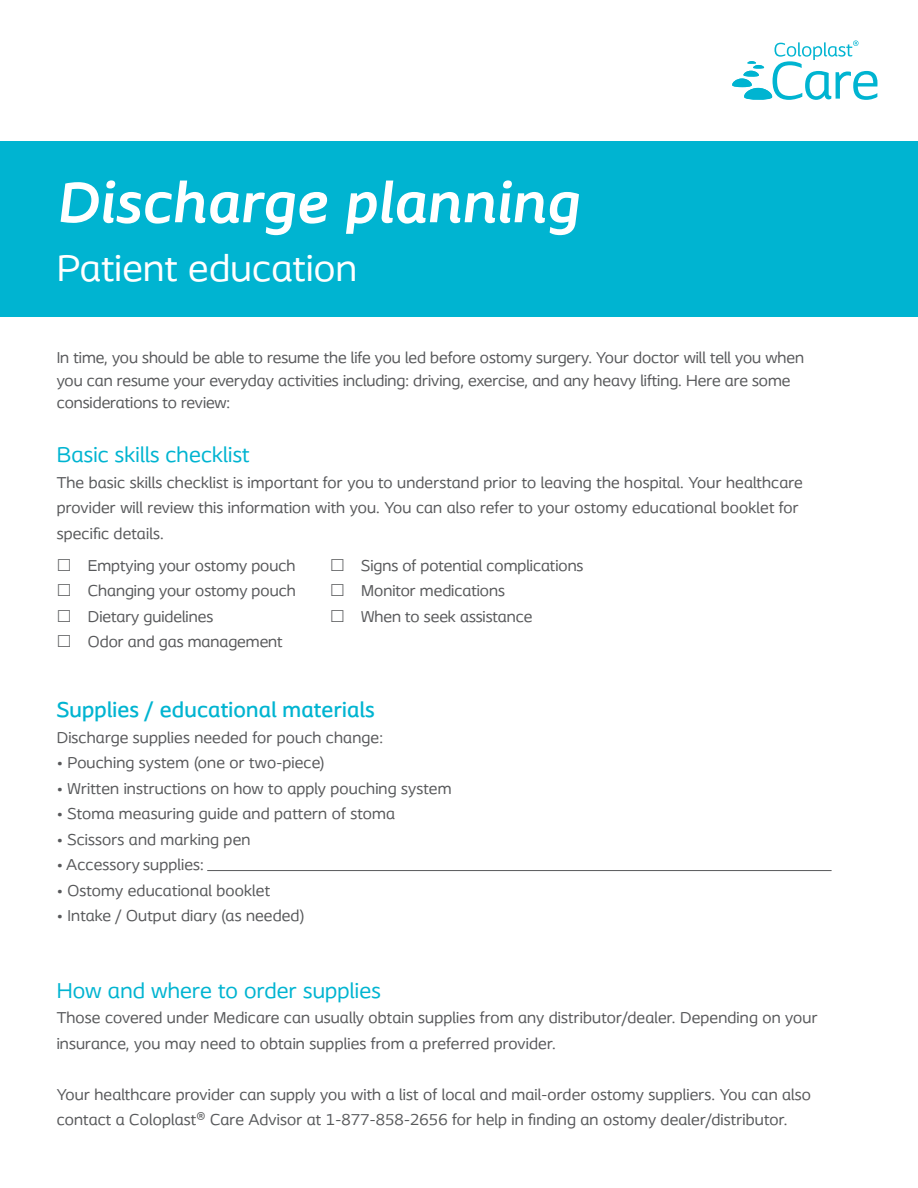
<style>
.page{position:relative;width:918px;height:1188px;background:#fff}
.page>*{position:absolute;margin:0;border:0;box-sizing:border-box;transform-origin:0 0}
.t1{font:italic 700 60px "Coloplast";letter-spacing:.01em;color:#fff}
.t2{font:39px "Coloplast";letter-spacing:.01em;color:#fff}
.t3{font:22.5px "Coloplast";letter-spacing:.01em;color:#00b4d1}
.t4{font:500 22.5px "Coloplast";letter-spacing:.01em;color:#00b4d1}
.t5{font:16.5px/25.5px "Coloplast";letter-spacing:.01em;color:#58595b}
</style>
<div class="page">
<div style="left:0;top:141px;width:918px;height:176px;background:#00b4d1"></div>
<hr style="left:207px;top:870px;width:625px;height:1px;background:#58595b">
<svg style="left:732px;top:40px;width:145px;height:60px"></svg>
<h1 class="t1" style="left:57px;top:166px;width:524px">Discharge planning</h1>
<h2 class="t2" style="left:57px;top:244px;width:302px">Patient education</h2>
<p class="t5" style="left:57px;top:346px;width:749px;line-height:22.5px">In time, you should be able to resume the life you led before ostomy surgery. Your doctor will tell you when you can resume your everyday activities including: driving, exercise, and any heavy lifting. Here are some considerations to review:</p>
<h3 class="t3" style="left:57px;top:441px;width:194px">Basic skills checklist</h3>
<p class="t5" style="left:57px;top:469px;width:748px">The basic skills checklist is important for you to understand prior to leaving the hospital. Your healthcare provider will review this information with you. You can also refer to your ostomy educational booklet for specific details.</p>
<p class="t5" style="left:88px;top:552px;width:209px">Emptying your ostomy pouch<br>Changing your ostomy pouch<br>Dietary guidelines<br>Odor and gas management</p>
<p class="t5" style="left:361px;top:552px;width:224px">Signs of potential complications<br>Monitor medications<br>When to seek assistance</p>
<h3 class="t4" style="left:57px;top:696px;width:319px">Supplies / educational materials</h3>
<p class="t5" style="left:57px;top:724px;width:328px">Discharge supplies needed for pouch change:</p>
<p class="t5" style="left:57px;top:750px;width:269px">• Pouching system (one or two-piece)</p>
<p class="t5" style="left:57px;top:775px;width:396px">• Written instructions on how to apply pouching system</p>
<p class="t5" style="left:57px;top:801px;width:340px">• Stoma measuring guide and pattern of stoma</p>
<p class="t5" style="left:57px;top:826px;width:195px">• Scissors and marking pen</p>
<p class="t5" style="left:57px;top:852px;width:149px">• Accessory supplies:</p>
<p class="t5" style="left:57px;top:877px;width:215px">• Ostomy educational booklet</p>
<p class="t5" style="left:57px;top:903px;width:249px">• Intake / Output diary (as needed)</p>
<h3 class="t3" style="left:57px;top:977px;width:326px">How and where to order supplies</h3>
<p class="t5" style="left:57px;top:1005px;width:762px">Those covered under Medicare can usually obtain supplies from any distributor/dealer. Depending on your insurance, you may need to obtain supplies from a preferred provider.</p>
<p class="t5" style="left:57px;top:1081px;width:756px">Your healthcare provider can supply you with a list of local and mail-order ostomy suppliers. You can also contact a Coloplast® Care Advisor at 1-877-858-2656 for help in finding an ostomy dealer/distributor.</p>
</div>
